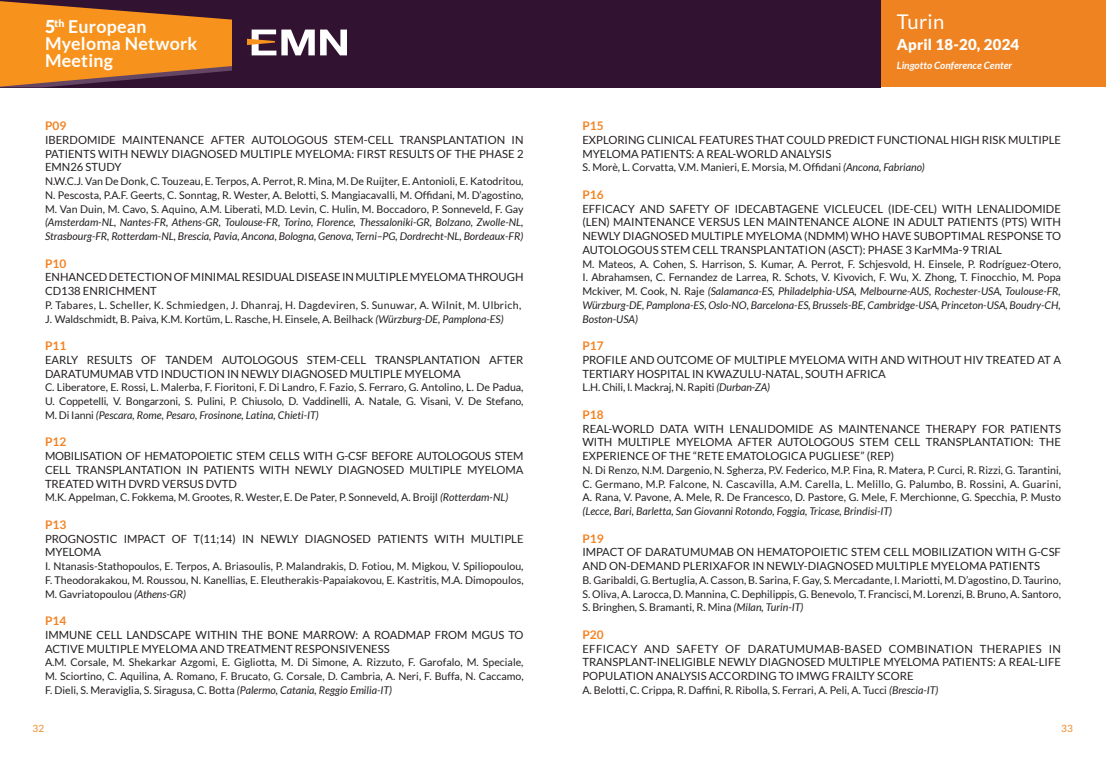
<style>
.page{position:relative;width:1106px;height:762px;background:#fff}
.page>*{position:absolute;margin:0;border:0;box-sizing:border-box;transform-origin:0 0}
.t1{font:20.25px "Lato";letter-spacing:.015em;color:#fff}
.t2{font:700 17.75px/17px "Lato";letter-spacing:.015em;color:#fff}
.t3{font:900 15px "Lato";letter-spacing:.015em;color:#fff}
.t4{font:700 11.88px "Lato";color:#f38222}
.t5{font:11.25px/13.8px "Lato";color:#231f20}
.t6{font:10.62px/13.8px "Lato";color:#231f20;text-align:justify}
.t7{font:italic 10.62px/13.8px "Lato";color:#231f20}
.t8{font:10.62px/13.8px "Lato";letter-spacing:.03em;color:#231f20}
.t9{font:italic 700 10.12px "Lato";color:#fff}
.t10{font:10px "Lato";color:#ef8a27}
.s1{font-weight:900}
.s2{font-style:italic}
</style>
<div class="page">
<div style="left:880px;top:0;width:226px;height:87px;background:#ef8322"></div>
<div style="left:0;top:0;width:880px;height:87px;background:#311331"></div>
<svg style="left:0;top:1px;width:232px;height:86px"></svg>
<svg style="left:247px;top:30px;width:100px;height:25px"></svg>
<h2 class="t2" style="left:45px;top:18px;width:154px"><span class="s1">5</span><sup>th</sup> European<br>Myeloma Network<br>Meeting</h2>
<p class="t4" style="left:45px;top:118px;width:23px">P09</p>
<p class="t5" style="left:45px;top:133px;width:480px;text-align:justify">IBERDOMIDE MAINTENANCE AFTER AUTOLOGOUS STEM-CELL TRANSPLANTATION IN PATIENTS WITH NEWLY DIAGNOSED MULTIPLE MYELOMA: FIRST RESULTS OF THE PHASE 2<br>EMN26 STUDY</p>
<p class="t6" style="left:45px;top:174px;width:480px">N.W.C.J. Van De Donk, C. Touzeau, E. Terpos, A. Perrot, R. Mina, M. De Ruijter, E. Antonioli, E. Katodritou, N. Pescosta, P.A.F. Geerts, C. Sonntag, R. Wester, A. Belotti, S. Mangiacavalli, M. Offidani, M. D’agostino, M. Van Duin, M. Cavo, S. Aquino, A.M. Liberati, M.D. Levin, C. Hulin, M. Boccadoro, P. Sonneveld, F. Gay</p>
<p class="t7" style="left:45px;top:215px;width:480px">(Amsterdam-NL, Nantes-FR, Athens-GR, Toulouse-FR, Torino, Florence, Thessaloniki-GR, Bolzano, Zwolle-NL,<br>Strasbourg-FR, Rotterdam-NL, Brescia, Pavia, Ancona, Bologna, Genova, Terni–PG, Dordrecht-NL, Bordeaux-FR)</p>
<p class="t4" style="left:45px;top:256px;width:23px">P10</p>
<p class="t5" style="left:45px;top:270px;width:480px">ENHANCED DETECTION OF MINIMAL RESIDUAL DISEASE IN MULTIPLE MYELOMA THROUGH<br>CD138 ENRICHMENT</p>
<p class="t8" style="left:45px;top:298px;width:478px">P. Tabares, L. Scheller, K. Schmiedgen, J. Dhanraj, H. Dagdeviren, S. Sunuwar, A. Wilnit, M. Ulbrich,<br>J. Waldschmidt, B. Paiva, K.M. Kortüm, L. Rasche, H. Einsele, A. Beilhack <span class="s2">(Würzburg-DE, Pamplona-ES)</span></p>
<p class="t4" style="left:45px;top:338px;width:23px">P11</p>
<p class="t5" style="left:45px;top:353px;width:480px">EARLY RESULTS OF TANDEM AUTOLOGOUS STEM-CELL TRANSPLANTATION AFTER<br>DARATUMUMAB VTD INDUCTION IN NEWLY DIAGNOSED MULTIPLE MYELOMA</p>
<p class="t6" style="left:45px;top:380px;width:480px">C. Liberatore, E. Rossi, L. Malerba, F. Fioritoni, F. Di Landro, F. Fazio, S. Ferraro, G. Antolino, L. De Padua, U. Coppetelli, V. Bongarzoni, S. Pulini, P. Chiusolo, D. Vaddinelli, A. Natale, G. Visani, V. De Stefano, M. Di Ianni <span class="s2">(Pescara, Rome, Pesaro, Frosinone, Latina, Chieti-IT)</span></p>
<p class="t4" style="left:45px;top:435px;width:23px">P12</p>
<p class="t5" style="left:45px;top:449px;width:480px;text-align:justify">MOBILISATION OF HEMATOPOIETIC STEM CELLS WITH G-CSF BEFORE AUTOLOGOUS STEM CELL TRANSPLANTATION IN PATIENTS WITH NEWLY DIAGNOSED MULTIPLE MYELOMA TREATED WITH DVRD VERSUS DVTD</p>
<p class="t6" style="left:45px;top:490px;width:465px">M.K. Appelman, C. Fokkema, M. Grootes, R. Wester, E. De Pater, P. Sonneveld, A. Broijl <span class="s2">(Rotterdam-NL)</span></p>
<p class="t4" style="left:45px;top:517px;width:23px">P13</p>
<p class="t5" style="left:45px;top:531px;width:480px">PROGNOSTIC IMPACT OF T(11;14) IN NEWLY DIAGNOSED PATIENTS WITH MULTIPLE<br>MYELOMA</p>
<p class="t6" style="left:45px;top:559px;width:480px">I. Ntanasis-Stathopoulos, E. Terpos, A. Briasoulis, P. Malandrakis, D. Fotiou, M. Migkou, V. Spiliopoulou, F. Theodorakakou, M. Roussou, N. Kanellias, E. Eleutherakis-Papaiakovou, E. Kastritis, M.A. Dimopoulos, M. Gavriatopoulou <span class="s2">(Athens-GR)</span></p>
<p class="t4" style="left:45px;top:613px;width:23px">P14</p>
<p class="t5" style="left:45px;top:628px;width:480px">IMMUNE CELL LANDSCAPE WITHIN THE BONE MARROW: A ROADMAP FROM MGUS TO<br>ACTIVE MULTIPLE MYELOMA AND TREATMENT RESPONSIVENESS</p>
<p class="t6" style="left:45px;top:655px;width:480px">A.M. Corsale, M. Shekarkar Azgomi, E. Gigliotta, M. Di Simone, A. Rizzuto, F. Garofalo, M. Speciale, M. Sciortino, C. Aquilina, A. Romano, F. Brucato, G. Corsale, D. Cambria, A. Neri, F. Buffa, N. Caccamo, F. Dieli, S. Meraviglia, S. Siragusa, C. Botta <span class="s2">(Palermo, Catania, Reggio Emilia-IT)</span></p>
<h1 class="t1" style="left:896px;top:9px;width:49px">Turin</h1>
<h3 class="t3" style="left:896px;top:35px;width:124px">April 18-20, 2024</h3>
<p class="t9" style="left:896px;top:59px;width:117px">Lingotto Conference Center</p>
<p class="t4" style="left:582px;top:118px;width:23px">P15</p>
<p class="t5" style="left:582px;top:133px;width:480px">EXPLORING CLINICAL FEATURES THAT COULD PREDICT FUNCTIONAL HIGH RISK MULTIPLE<br>MYELOMA PATIENTS: A REAL-WORLD ANALYSIS</p>
<p class="t6" style="left:582px;top:160px;width:344px">S. Morè, L. Corvatta, V.M. Manieri, E. Morsia, M. Offidani <span class="s2">(Ancona, Fabriano)</span></p>
<p class="t4" style="left:582px;top:187px;width:23px">P16</p>
<p class="t5" style="left:582px;top:201px;width:480px;text-align:justify">EFFICACY AND SAFETY OF IDECABTAGENE VICLEUCEL (IDE-CEL) WITH LENALIDOMIDE (LEN) MAINTENANCE VERSUS LEN MAINTENANCE ALONE IN ADULT PATIENTS (PTS) WITH NEWLY DIAGNOSED MULTIPLE MYELOMA (NDMM) WHO HAVE SUBOPTIMAL RESPONSE TO AUTOLOGOUS STEM CELL TRANSPLANTATION (ASCT): PHASE 3 KarMMa-9 TRIAL</p>
<p class="t6" style="left:582px;top:257px;width:480px">M. Mateos, A. Cohen, S. Harrison, S. Kumar, A. Perrot, F. Schjesvold, H. Einsele, P. Rodríguez-Otero, I. Abrahamsen, C. Fernandez de Larrea, R. Schots, V. Kivovich, F. Wu, X. Zhong, T. Finocchio, M. Popa Mckiver, M. Cook, N. Raje <span class="s2">(Salamanca-ES, Philadelphia-USA, Melbourne-AUS, Rochester-USA, Toulouse-FR, Würzburg-DE, Pamplona-ES, Oslo-NO, Barcelona-ES, Brussels-BE, Cambridge-USA, Princeton-USA, Boudry-CH, Boston-USA)</span></p>
<p class="t4" style="left:582px;top:338px;width:23px">P17</p>
<p class="t5" style="left:582px;top:353px;width:480px">PROFILE AND OUTCOME OF MULTIPLE MYELOMA WITH AND WITHOUT HIV TREATED AT A<br>TERTIARY HOSPITAL IN KWAZULU-NATAL, SOUTH AFRICA</p>
<p class="t6" style="left:582px;top:380px;width:189px">L.H. Chili, I. Mackraj, N. Rapiti <span class="s2">(Durban-ZA)</span></p>
<p class="t4" style="left:582px;top:407px;width:23px">P18</p>
<p class="t5" style="left:582px;top:421px;width:480px;text-align:justify">REAL-WORLD DATA WITH LENALIDOMIDE AS MAINTENANCE THERAPY FOR PATIENTS WITH MULTIPLE MYELOMA AFTER AUTOLOGOUS STEM CELL TRANSPLANTATION: THE EXPERIENCE OF THE “RETE EMATOLOGICA PUGLIESE” (REP)</p>
<p class="t6" style="left:582px;top:463px;width:480px">N. Di Renzo, N.M. Dargenio, N. Sgherza, P.V. Federico, M.P. Fina, R. Matera, P. Curci, R. Rizzi, G. Tarantini, C. Germano, M.P. Falcone, N. Cascavilla, A.M. Carella, L. Melillo, G. Palumbo, B. Rossini, A. Guarini, A. Rana, V. Pavone, A. Mele, R. De Francesco, D. Pastore, G. Mele, F. Merchionne, G. Specchia, P. Musto</p>
<p class="t7" style="left:582px;top:504px;width:311px">(Lecce, Bari, Barletta, San Giovanni Rotondo, Foggia, Tricase, Brindisi-IT)</p>
<p class="t4" style="left:582px;top:531px;width:23px">P19</p>
<p class="t5" style="left:582px;top:545px;width:480px">IMPACT OF DARATUMUMAB ON HEMATOPOIETIC STEM CELL MOBILIZATION WITH G-CSF<br>AND ON-DEMAND PLERIXAFOR IN NEWLY-DIAGNOSED MULTIPLE MYELOMA PATIENTS</p>
<p class="t6" style="left:582px;top:573px;width:480px">B. Garibaldi, G. Bertuglia, A. Casson, B. Sarina, F. Gay, S. Mercadante, I. Mariotti, M. D’agostino, D. Taurino, S. Oliva, A. Larocca, D. Mannina, C. Dephilippis, G. Benevolo, T. Francisci, M. Lorenzi, B. Bruno, A. Santoro, S. Bringhen, S. Bramanti, R. Mina <span class="s2">(Milan, Turin-IT)</span></p>
<p class="t4" style="left:582px;top:627px;width:23px">P20</p>
<p class="t5" style="left:582px;top:641px;width:480px;text-align:justify">EFFICACY AND SAFETY OF DARATUMUMAB-BASED COMBINATION THERAPIES IN TRANSPLANT-INELIGIBLE NEWLY DIAGNOSED MULTIPLE MYELOMA PATIENTS: A REAL-LIFE POPULATION ANALYSIS ACCORDING TO IMWG FRAILTY SCORE</p>
<p class="t6" style="left:582px;top:683px;width:358px">A. Belotti, C. Crippa, R. Daffini, R. Ribolla, S. Ferrari, A. Peli, A. Tucci <span class="s2">(Brescia-IT)</span></p>
<p class="t10" style="left:33px;top:722px;width:13px">32</p>
<p class="t10" style="left:1061px;top:722px;width:13px">33</p>
</div>
